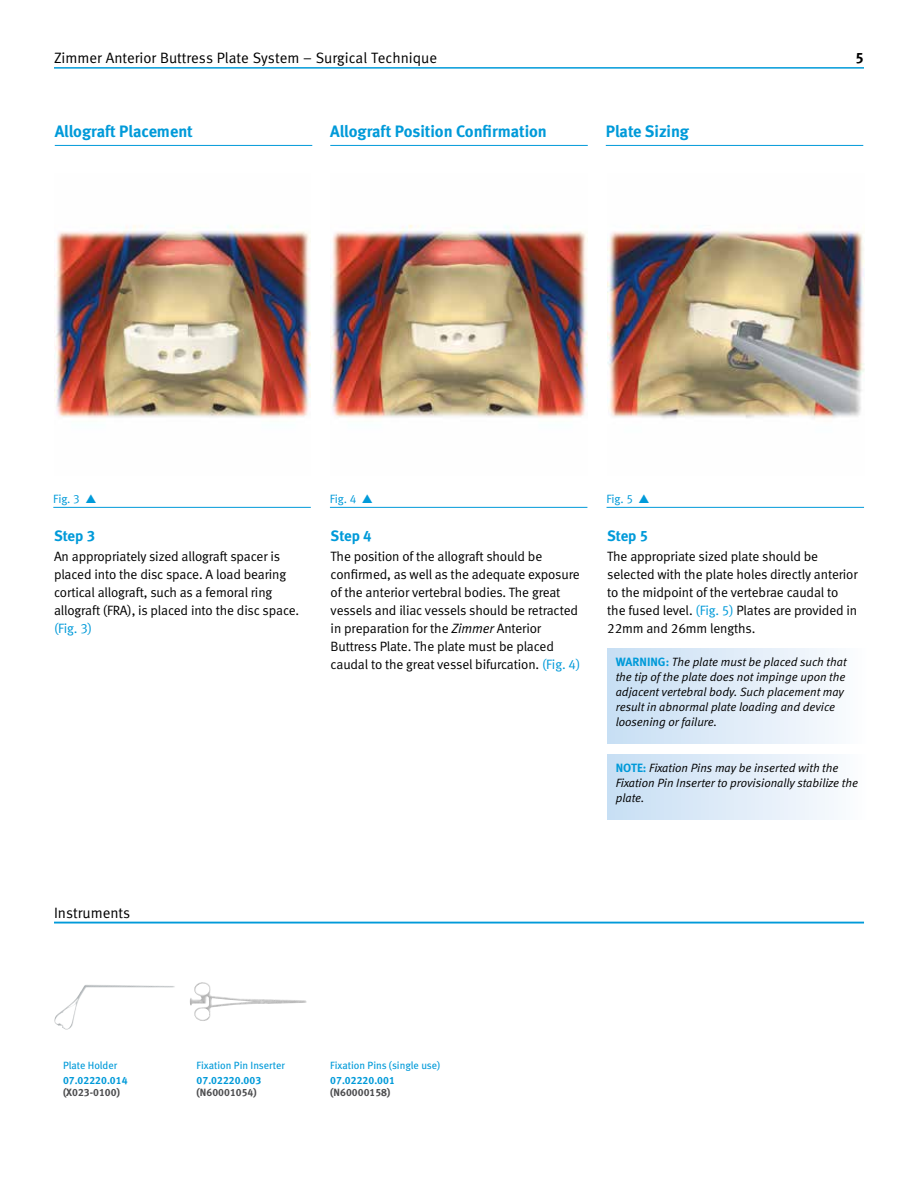
<style>
.page{position:relative;width:918px;height:1188px;background:#fff}
.page>*{position:absolute;margin:0;border:0;box-sizing:border-box;transform-origin:0 0}
.t1{font:16.5px "Meta Bold LF";color:#009ad9}
.t2{font:15px "Meta Normal LF";color:#000}
.t3{font:15px "Meta Bold LF";color:#009ad9}
.t4{font:15px "Meta Bold LF";color:#000}
.t5{font:13.5px/18px "Meta Normal LF";letter-spacing:-.01em;color:#000}
.t6{font:13.5px "Meta Normal LF";color:#009ad9}
.t7{font:italic 12px/15px "Meta Normal LF";color:#000}
.t8{font:12px "Meta Normal LF";letter-spacing:-.01em;color:#009ad9}
.t9{font:10.5px "Meta Book LF";color:#009ad9}
.t10{font:10.5px "Meta Bold LF";color:#009ad9}
.t11{font:10.5px "Meta Bold LF";color:#4d4d4f}
.s1{font-style:italic}
.s2{color:#009ad9}
.s3{font-family:"Meta Bold LF";font-style:normal;color:#009ad9}
</style>
<div class="page">
<hr style="left:54px;top:67px;width:810px;height:2px;background:#009ad9">
<hr style="left:53px;top:507px;width:258px;height:1px;background:#009ad9">
<div style="left:607px;top:648px;width:260px;height:95px;background:linear-gradient(to right,#c7def3,#fbfcfe)"></div>
<div style="left:607px;top:754px;width:260px;height:65px;background:linear-gradient(to right,#c7def3,#fbfcfe)"></div>
<hr style="left:330px;top:507px;width:257px;height:1px;background:#009ad9">
<hr style="left:607px;top:507px;width:257px;height:1px;background:#009ad9">
<img style="left:607px;top:230px;width:257px;height:189px">
<img style="left:54px;top:225px;width:257px;height:193px">
<img style="left:331px;top:225px;width:256px;height:193px">
<hr style="left:55px;top:145px;width:257px;height:1px;background:#009ad9">
<hr style="left:330px;top:145px;width:258px;height:1px;background:#009ad9">
<hr style="left:606px;top:145px;width:257px;height:1px;background:#009ad9">
<hr style="left:54px;top:922px;width:810px;height:1px;background:#009ad9">
<svg style="left:79px;top:985px;width:7px;height:9px"></svg>
<svg style="left:194px;top:982px;width:9px;height:13px"></svg>
<p class="t2" style="left:54px;top:49px;width:385px">Zimmer Anterior Buttress Plate System – Surgical Technique</p>
<p class="t4" style="left:856px;top:49px;width:10px">5</p>
<p class="t1" style="left:55px;top:121px;width:140px">Allograft Placement</p>
<p class="t1" style="left:330px;top:121px;width:218px">Allograft Position Confirmation</p>
<p class="t1" style="left:606px;top:121px;width:85px">Plate Sizing</p>
<p class="t8" style="left:53px;top:492px;width:28px">Fig. 3</p>
<p class="t3" style="left:54px;top:527px;width:43px">Step 3</p>
<p class="t5" style="left:54px;top:547px;width:247px">An appropriately sized allograft spacer is placed into the disc space. A load bearing cortical allograft, such as a femoral ring allograft (FRA), is placed into the disc space.</p>
<p class="t6" style="left:54px;top:620px;width:40px">(Fig. 3)</p>
<p class="t8" style="left:330px;top:492px;width:28px">Fig. 4</p>
<p class="t8" style="left:607px;top:492px;width:28px">Fig. 5</p>
<p class="t3" style="left:331px;top:527px;width:43px">Step 4</p>
<p class="t5" style="left:331px;top:547px;width:251px">The position of the allograft should be confirmed, as well as the adequate exposure of the anterior vertebral bodies. The great vessels and iliac vessels should be retracted in preparation for the <span class="s1">Zimmer</span> Anterior Buttress Plate. The plate must be placed caudal to the great vessel bifurcation. <span class="s2">(Fig. 4)</span></p>
<p class="t3" style="left:607px;top:527px;width:43px">Step 5</p>
<p class="t5" style="left:607px;top:547px;width:252px">The appropriate sized plate should be selected with the plate holes directly anterior to the midpoint of the vertebrae caudal to the fused level. <span class="s2">(Fig. 5)</span> Plates are provided in 22mm and 26mm lengths.</p>
<p class="t7" style="left:616px;top:654px;width:232px"><span class="s3">WARNING:</span> The plate must be placed such that the tip of the plate does not impinge upon the adjacent vertebral body. Such placement may result in abnormal plate loading and device loosening or failure.</p>
<p class="t7" style="left:616px;top:761px;width:244px"><span class="s3">NOTE:</span> Fixation Pins may be inserted with the<br>Fixation Pin Inserter to provisionally stabilize the plate.</p>
<p class="t2" style="left:54px;top:904px;width:78px">Instruments</p>
<p class="t9" style="left:63px;top:1059px;width:56px">Plate Holder</p>
<p class="t10" style="left:63px;top:1074px;width:66px">07.02220.014</p>
<p class="t11" style="left:63px;top:1086px;width:58px">(X023-0100)</p>
<p class="t9" style="left:197px;top:1059px;width:90px">Fixation Pin Inserter</p>
<p class="t10" style="left:197px;top:1074px;width:66px">07.02220.003</p>
<p class="t11" style="left:197px;top:1086px;width:62px">(N60001054)</p>
<p class="t9" style="left:330px;top:1059px;width:112px">Fixation Pins (single use)</p>
<p class="t10" style="left:330px;top:1074px;width:66px">07.02220.001</p>
<p class="t11" style="left:330px;top:1086px;width:62px">(N60000158)</p>
</div>
